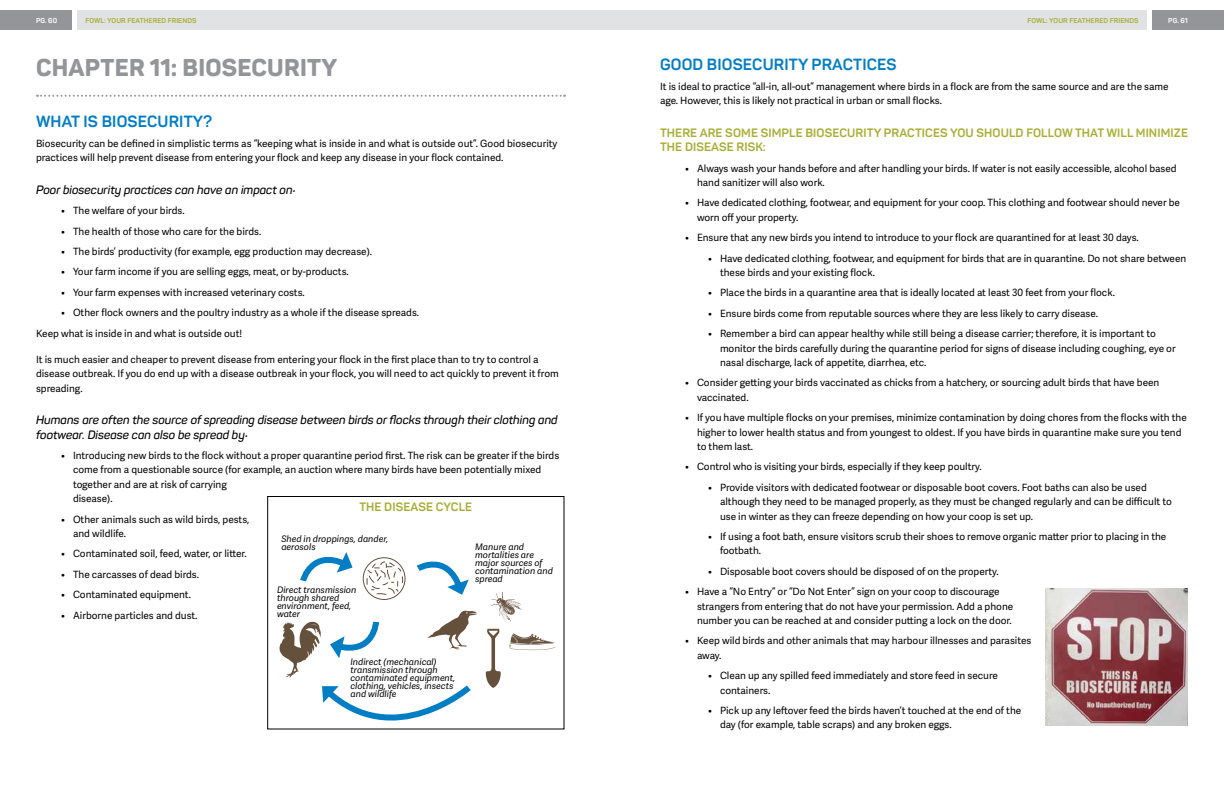
<style>
.page{position:relative;width:1224px;height:792px;background:#fff}
.page>*{position:absolute;margin:0;border:0;box-sizing:border-box;transform-origin:0 0}
.t1{font:800 24px "Panton";letter-spacing:.01em;color:#939598}
.t2{font:700 16px "Panton";letter-spacing:.01em;color:#007dc3}
.t3{font:italic 600 12px/14.4px "Panton";color:#000}
.t4{font:700 12px/14.4px "Panton";letter-spacing:.01em;color:#a9ae36}
.t5{font:10px/14.4px "Adelle Sans";color:#000}
.t6{font:italic 9px/8px "Adelle Sans";color:#000}
.t7{font:700 7px "Panton";letter-spacing:.01em;color:#a9ae36}
.t8{font:700 7px "Panton";letter-spacing:.005em;color:#fff}
</style>
<div class="page">
<div style="left:612px;top:11px;width:535px;height:19px;background:#e1e2e3"></div>
<div style="left:1153px;top:11px;width:71px;height:19px;background:#939598"></div>
<div style="left:77px;top:11px;width:535px;height:19px;background:#e1e2e3"></div>
<div style="left:0;top:11px;width:71px;height:19px;background:#939598"></div>
<svg style="left:37px;top:95px;width:528px;height:2px"></svg>
<img style="left:1046px;top:588px;width:142px;height:137px">
<svg style="left:300px;top:552px;width:53px;height:30px"></svg>
<svg style="left:416px;top:561px;width:53px;height:34px"></svg>
<div style="left:363px;top:557px;width:43px;height:43px;border:1px solid #65503c;border-radius:50%"></div>
<svg style="left:366px;top:561px;width:37px;height:34px"></svg>
<svg style="left:491px;top:592px;width:31px;height:30px"></svg>
<svg style="left:485px;top:629px;width:16px;height:59px"></svg>
<svg style="left:279px;top:610px;width:198px;height:120px"></svg>
<svg style="left:510px;top:633px;width:45px;height:17px"></svg>
<div style="left:267px;top:496px;width:297px;height:233px;border:1px solid #000"></div>
<p class="t8" style="left:36px;top:16px;width:23px">PG. 60</p>
<p class="t7" style="left:85px;top:16px;width:113px">FOWL: YOUR FEATHERED FRIENDS</p>
<p class="t7" style="left:1027px;top:16px;width:113px">FOWL: YOUR FEATHERED FRIENDS</p>
<p class="t8" style="left:1168px;top:16px;width:21px">PG. 61</p>
<h1 class="t1" style="left:36px;top:52px;width:303px">CHAPTER 11: BIOSECURITY</h1>
<h2 class="t2" style="left:36px;top:111px;width:178px">WHAT IS BIOSECURITY?</h2>
<p class="t5" style="left:36px;top:136px;width:523px">Biosecurity can be defined in simplistic terms as “keeping what is inside in and what is outside out”. Good biosecurity practices will help prevent disease from entering your flock and keep any disease in your flock contained.</p>
<p class="t3" style="left:36px;top:182px;width:261px">Poor biosecurity practices can have an impact on:</p>
<p class="t5" style="left:61px;top:203px;width:125px">• The welfare of your birds.</p>
<p class="t5" style="left:61px;top:224px;width:202px">• The health of those who care for the birds.</p>
<p class="t5" style="left:61px;top:244px;width:313px">• The birds’ productivity (for example, egg production may decrease).</p>
<p class="t5" style="left:61px;top:264px;width:289px">• Your farm income if you are selling eggs, meat, or by-products.</p>
<p class="t5" style="left:61px;top:285px;width:245px">• Your farm expenses with increased veterinary costs.</p>
<p class="t5" style="left:36px;top:302px;width:385px;line-height:20.4px;text-indent:25px">• Other flock owners and the poultry industry as a whole if the disease spreads.<br>Keep what is inside in and what is outside out!</p>
<p class="t5" style="left:36px;top:352px;width:524px">It is much easier and cheaper to prevent disease from entering your flock in the first place than to try to control a disease outbreak. If you do end up with a disease outbreak in your flock, you will need to act quickly to prevent it from spreading.</p>
<p class="t3" style="left:36px;top:413px;width:523px">Humans are often the source of spreading disease between birds or flocks through their clothing and footwear. Disease can also be spread by:</p>
<p class="t5" style="left:73px;top:448px;width:488px;text-indent:-12px">• Introducing new birds to the flock without a proper quarantine period first. The risk can be greater if the birds come from a questionable source (for example, an auction where many birds have been potentially mixed together and are at risk of carrying<br>disease).</p>
<p class="t5" style="left:73px;top:512px;width:178px;text-indent:-12px">• Other animals such as wild birds, pests, and wildlife.</p>
<p class="t5" style="left:61px;top:546px;width:187px">• Contaminated soil, feed, water, or litter.</p>
<p class="t5" style="left:61px;top:567px;width:140px">• The carcasses of dead birds.</p>
<p class="t5" style="left:61px;top:587px;width:131px">• Contaminated equipment.</p>
<p class="t5" style="left:61px;top:608px;width:138px">• Airborne particles and dust.</p>
<h2 class="t2" style="left:660px;top:54px;width:238px">GOOD BIOSECURITY PRACTICES</h2>
<p class="t5" style="left:660px;top:79px;width:510px">It is ideal to practice “all-in, all-out” management where birds in a flock are from the same source and are the same age. However, this is likely not practical in urban or small flocks.</p>
<p class="t4" style="left:660px;top:125px;width:529px">THERE ARE SOME SIMPLE BIOSECURITY PRACTICES YOU SHOULD FOLLOW THAT WILL MINIMIZE<br>THE DISEASE RISK:</p>
<p class="t5" style="left:697px;top:161px;width:481px;text-indent:-12px">• Always wash your hands before and after handling your birds. If water is not easily accessible, alcohol based hand sanitizer will also work.</p>
<p class="t5" style="left:697px;top:195px;width:485px;text-indent:-12px">• Have dedicated clothing, footwear, and equipment for your coop. This clothing and footwear should never be worn off your property.</p>
<p class="t5" style="left:685px;top:230px;width:455px">• Ensure that any new birds you intend to introduce to your flock are quarantined for at least 30 days.</p>
<p class="t5" style="left:720px;top:251px;width:468px;text-indent:-12px">• Have dedicated clothing, footwear, and equipment for birds that are in quarantine. Do not share between these birds and your existing flock.</p>
<p class="t5" style="left:708px;top:285px;width:408px">• Place the birds in a quarantine area that is ideally located at least 30 feet from your flock.</p>
<p class="t5" style="left:708px;top:306px;width:391px">• Ensure birds come from reputable sources where they are less likely to carry disease.</p>
<p class="t5" style="left:720px;top:326px;width:457px;text-indent:-12px">• Remember a bird can appear healthy while still being a disease carrier; therefore, it is important to monitor the birds carefully during the quarantine period for signs of disease including coughing, eye or nasal discharge, lack of appetite, diarrhea, etc.</p>
<p class="t5" style="left:697px;top:375px;width:464px;text-indent:-12px">• Consider getting your birds vaccinated as chicks from a hatchery, or sourcing adult birds that have been vaccinated.</p>
<p class="t5" style="left:697px;top:410px;width:491px;text-indent:-12px">• If you have multiple flocks on your premises, minimize contamination by doing chores from the flocks with the higher to lower health status and from youngest to oldest. If you have birds in quarantine make sure you tend to them last.</p>
<p class="t5" style="left:685px;top:459px;width:298px">• Control who is visiting your birds, especially if they keep poultry.</p>
<p class="t5" style="left:720px;top:480px;width:453px;text-indent:-12px">• Provide visitors with dedicated footwear or disposable boot covers. Foot baths can also be used although they need to be managed properly, as they must be changed regularly and can be difficult to use in winter as they can freeze depending on how your coop is set up.</p>
<p class="t5" style="left:720px;top:529px;width:448px;text-indent:-12px">• If using a foot bath, ensure visitors scrub their shoes to remove organic matter prior to placing in the footbath.</p>
<p class="t5" style="left:708px;top:564px;width:292px">• Disposable boot covers should be disposed of on the property.</p>
<p class="t5" style="left:697px;top:584px;width:318px;text-indent:-12px">• Have a “No Entry” or “Do Not Enter” sign on your coop to discourage strangers from entering that do not have your permission. Add a phone number you can be reached at and consider putting a lock on the door.</p>
<p class="t5" style="left:697px;top:633px;width:336px;text-indent:-12px">• Keep wild birds and other animals that may harbour illnesses and parasites away.</p>
<p class="t5" style="left:720px;top:668px;width:280px;text-indent:-12px">• Clean up any spilled feed immediately and store feed in secure containers.</p>
<p class="t5" style="left:720px;top:703px;width:303px;text-indent:-12px">• Pick up any leftover feed the birds haven’t touched at the end of the day (for example, table scraps) and any broken eggs.</p>
<p class="t4" style="left:359px;top:500px;width:114px">THE DISEASE CYCLE</p>
<p class="t6" style="left:281px;top:535px;width:108px">Shed in droppings, dander, aerosols</p>
<p class="t6" style="left:277px;top:585px;width:81px">Direct transmission through shared environment, feed, water</p>
<p class="t6" style="left:475px;top:542px;width:79px">Manure and mortalities are major sources of contamination and spread</p>
<p class="t6" style="left:351px;top:657px;width:106px">Indirect (mechanical) transmission through contaminated equipment, clothing, vehicles, insects and wildlife</p>
</div>
